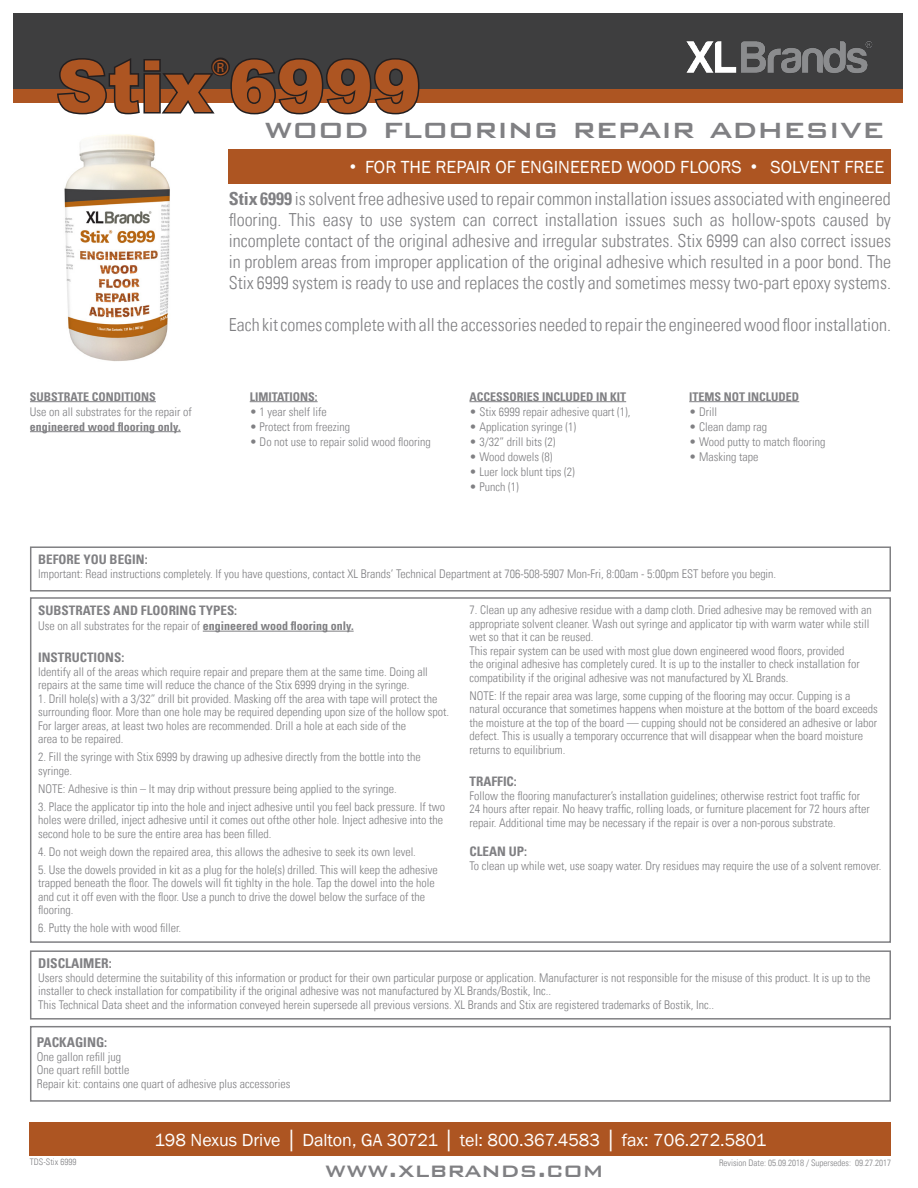
<style>
.page{position:relative;width:918px;height:1188px;background:#fff}
.page>*{position:absolute;margin:0;border:0;box-sizing:border-box;transform-origin:0 0}
.t1{font:900 72px "Arial";color:#ad5522}
.t2{font:500 36px "Bank Gothic BT";color:#808083}
.t3{font:500 27px "Bank Gothic BT";color:#808083}
.t4{font:condensed 21px "Univers LT";color:#ad5522}
.t5{font:300 condensed 18px/21px "Univers LT";color:#808083;text-align:justify}
.t6{font:18px "Franklin Gothic";color:#fff}
.t7{font:700 condensed 13.5px "Univers LT";color:#808083}
.t8{font:700 condensed 13.2px "Univers LT";color:#808083}
.t9{font:300 condensed 12px/13.5px "Univers LT";color:#808083}
.t10{font:700 condensed 12px "Univers LT";color:#808083}
.t11{font:300 condensed 9px "Univers LT";color:#808083}
.s1{font-weight:700}
.s2{font-family:"Arial"}
</style>
<div class="page">
<img style="left:64px;top:134px;width:106px;height:227px">
<div style="left:14px;top:14px;width:889px;height:75px;background:#3e3e3f"></div>
<div style="left:229px;top:149px;width:662px;height:35px;background:#ad5522"></div>
<div style="left:30px;top:546px;width:861px;height:46px;border:2px solid #808083"></div>
<hr style="left:203px;top:631px;width:151px;height:1px;background:#808083">
<div style="left:30px;top:597px;width:861px;height:346px;border:2px solid #808083"></div>
<div style="left:30px;top:1026px;width:861px;height:76px;border:2px solid #808083"></div>
<div style="left:30px;top:1123px;width:861px;height:33px;background:#ad5522"></div>
<div style="left:30px;top:950px;width:861px;height:70px;border:2px solid #808083"></div>
<div style="left:14px;top:89px;width:889px;height:14px;background:#ad5522"></div>
<svg style="left:57px;top:57px;width:363px;height:58px"></svg>
<img style="left:686px;top:41px;width:187px;height:32px">
<hr style="left:30px;top:401px;width:126px;height:1px;background:#808083">
<hr style="left:30px;top:431px;width:151px;height:1px;background:#808083">
<hr style="left:250px;top:401px;width:68px;height:1px;background:#808083">
<hr style="left:469px;top:401px;width:157px;height:1px;background:#808083">
<hr style="left:689px;top:401px;width:110px;height:1px;background:#808083">
<p class="t4" style="left:212px;top:54px;width:18px">®</p>
<p class="t1" style="left:56px;top:34px;width:366px">Stix 6999</p>
<p class="t10" style="left:30px;top:389px;width:127px">SUBSTRATE CONDITIONS</p>
<p class="t9" style="left:30px;top:404px;width:163px;line-height:15px">Use on all substrates for the repair of <span class="s1">engineered wood flooring only.</span></p>
<p class="t2" style="left:264px;top:109px;width:622px">wood flooring repair adhesive</p>
<p class="t6" style="left:350px;top:156px;width:536px"><span class="s2">•</span> FOR THE REPAIR OF ENGINEERED WOOD FLOORS <span class="s2">•</span> SOLVENT FREE</p>
<p class="t5" style="left:229px;top:188px;width:664px"><span class="s1">Stix 6999</span> is solvent free adhesive used to repair common installation issues associated with engineered flooring. This easy to use system can correct installation issues such as hollow-spots caused by incomplete contact of the original adhesive and irregular substrates. Stix 6999 can also correct issues in problem areas from improper application of the original adhesive which resulted in a poor bond. The Stix 6999 system is ready to use and replaces the costly and sometimes messy two-part epoxy systems.</p>
<p class="t5" style="left:229px;top:314px;width:664px">Each kit comes complete with all the accessories needed to repair the engineered wood floor installation.</p>
<p class="t10" style="left:250px;top:389px;width:69px">LIMITATIONS:</p>
<p class="t9" style="left:250px;top:405px;width:79px">• 1 year shelf life</p>
<p class="t9" style="left:250px;top:420px;width:102px">• Protect from freezing</p>
<p class="t9" style="left:250px;top:435px;width:183px">• Do not use to repair solid wood flooring</p>
<p class="t10" style="left:469px;top:389px;width:158px">ACCESSORIES INCLUDED IN KIT</p>
<p class="t9" style="left:469px;top:405px;width:163px">• Stix 6999 repair adhesive quart (1),</p>
<p class="t9" style="left:469px;top:420px;width:108px">• Application syringe (1)</p>
<p class="t9" style="left:469px;top:435px;width:87px">• 3/32” drill bits (2)</p>
<p class="t9" style="left:469px;top:450px;width:85px">• Wood dowels (8)</p>
<p class="t9" style="left:469px;top:465px;width:107px">• Luer lock blunt tips (2)</p>
<p class="t9" style="left:469px;top:480px;width:51px">• Punch (1)</p>
<p class="t10" style="left:689px;top:389px;width:112px">ITEMS NOT INCLUDED</p>
<p class="t9" style="left:689px;top:405px;width:29px">• Drill</p>
<p class="t9" style="left:689px;top:420px;width:79px">• Clean damp rag</p>
<p class="t9" style="left:689px;top:435px;width:138px">• Wood putty to match flooring</p>
<p class="t9" style="left:689px;top:450px;width:71px">• Masking tape</p>
<p class="t8" style="left:38px;top:551px;width:111px">BEFORE YOU BEGIN:</p>
<p class="t9" style="left:38px;top:567px;width:740px">Important: Read instructions completely. If you have questions, contact XL Brands’ Technical Department at 706-508-5907 Mon-Fri, 8:00am - 5:00pm EST before you begin.</p>
<p class="t8" style="left:38px;top:602px;width:201px">SUBSTRATES AND FLOORING TYPES:</p>
<p class="t9" style="left:38px;top:619px;width:317px">Use on all substrates for the repair of <span class="s1">engineered wood flooring only.</span></p>
<p class="t8" style="left:38px;top:650px;width:88px">INSTRUCTIONS:</p>
<p class="t9" style="left:38px;top:665px;width:391px">Identify all of the areas which require repair and prepare them at the same time. Doing all repairs at the same time will reduce the chance of the Stix 6999 drying in the syringe.</p>
<p class="t9" style="left:38px;top:692px;width:412px">1. Drill hole(s) with a 3/32” drill bit provided. Masking off the area with tape will protect the surrounding floor. More than one hole may be required depending upon size of the hollow spot.<br>For larger areas, at least two holes are recommended. Drill a hole at each side of the</p>
<p class="t9" style="left:38px;top:732px;width:87px">area to be repaired.</p>
<p class="t9" style="left:38px;top:750px;width:384px">2. Fill the syringe with Stix 6999 by drawing up adhesive directly from the bottle into the syringe.</p>
<p class="t9" style="left:38px;top:782px;width:360px">NOTE: Adhesive is thin – It may drip without pressure being applied to the syringe.</p>
<p class="t9" style="left:38px;top:800px;width:409px">3. Place the applicator tip into the hole and inject adhesive until you feel back pressure. If two holes were drilled, inject adhesive until it comes out ofthe other hole. Inject adhesive into the second hole to be sure the entire area has been filled.</p>
<p class="t9" style="left:38px;top:845px;width:379px">4. Do not weigh down the repaired area, this allows the adhesive to seek its own level.</p>
<p class="t9" style="left:38px;top:863px;width:401px">5. Use the dowels provided in kit as a plug for the hole(s) drilled. This will keep the adhesive trapped beneath the floor. The dowels will fit tighlty in the hole. Tap the dowel into the hole and cut it off even with the floor. Use a punch to drive the dowel below the surface of the flooring.</p>
<p class="t9" style="left:38px;top:921px;width:145px">6. Putty the hole with wood filler.</p>
<p class="t9" style="left:469px;top:603px;width:404px">7. Clean up any adhesive residue with a damp cloth. Dried adhesive may be removed with an appropriate solvent cleaner. Wash out syringe and applicator tip with warm water while still wet so that it can be reused.</p>
<p class="t9" style="left:469px;top:644px;width:392px">This repair system can be used with most glue down engineered wood floors, provided the original adhesive has completely cured. It is up to the installer to check installation for compatibility if the original adhesive was not manufactured by XL Brands.</p>
<p class="t9" style="left:469px;top:689px;width:410px">NOTE: If the repair area was large, some cupping of the flooring may occur. Cupping is a natural occurance that sometimes happens when moisture at the bottom of the board exceeds the moisture at the top of the board — cupping should not be considered an adhesive or labor defect. This is usually a temporary occurrence that will disappear when the board moisture returns to equilibrium.</p>
<p class="t8" style="left:469px;top:773px;width:49px">TRAFFIC:</p>
<p class="t9" style="left:469px;top:789px;width:402px">Follow the flooring manufacturer’s installation guidelines; otherwise restrict foot traffic for<br>24 hours after repair. No heavy traffic, rolling loads, or furniture placement for 72 hours after repair. Additional time may be necessary if the repair is over a non-porous substrate.</p>
<p class="t8" style="left:469px;top:843px;width:59px">CLEAN UP:</p>
<p class="t9" style="left:469px;top:859px;width:413px">To clean up while wet, use soapy water. Dry residues may require the use of a solvent remover.</p>
<p class="t7" style="left:38px;top:955px;width:75px">DISCLAIMER:</p>
<p class="t9" style="left:38px;top:971px;width:834px">Users should determine the suitability of this information or product for their own particular purpose or application. Manufacturer is not responsible for the misuse of this product. It is up to the installer to check installation for compatibility if the original adhesive was not manufactured by XL Brands/Bostik, Inc..</p>
<p class="t9" style="left:38px;top:998px;width:678px">This Technical Data sheet and the information conveyed herein supersede all previous versions. XL Brands and Stix are registered trademarks of Bostik, Inc..</p>
<p class="t7" style="left:37px;top:1034px;width:72px">PACKAGING:</p>
<p class="t9" style="left:37px;top:1050px;width:86px">One gallon refill jug</p>
<p class="t9" style="left:37px;top:1063px;width:94px">One quart refill bottle</p>
<p class="t9" style="left:37px;top:1077px;width:255px">Repair kit: contains one quart of adhesive plus accessories</p>
<p class="t6" style="left:155px;top:1129px;width:613px">198 Nexus Drive │ Dalton, GA 30721 │ tel: 800.367.4583 │ fax: 706.272.5801</p>
<p class="t3" style="left:325px;top:1155px;width:280px">www.xlbrands.com</p>
<p class="t11" style="left:30px;top:1156px;width:48px">TDS-Stix 6999</p>
<p class="t11" style="left:719px;top:1157px;width:173px">Revision Date: 05.09.2018 / Supersedes: 09.27.2017</p>
</div>
